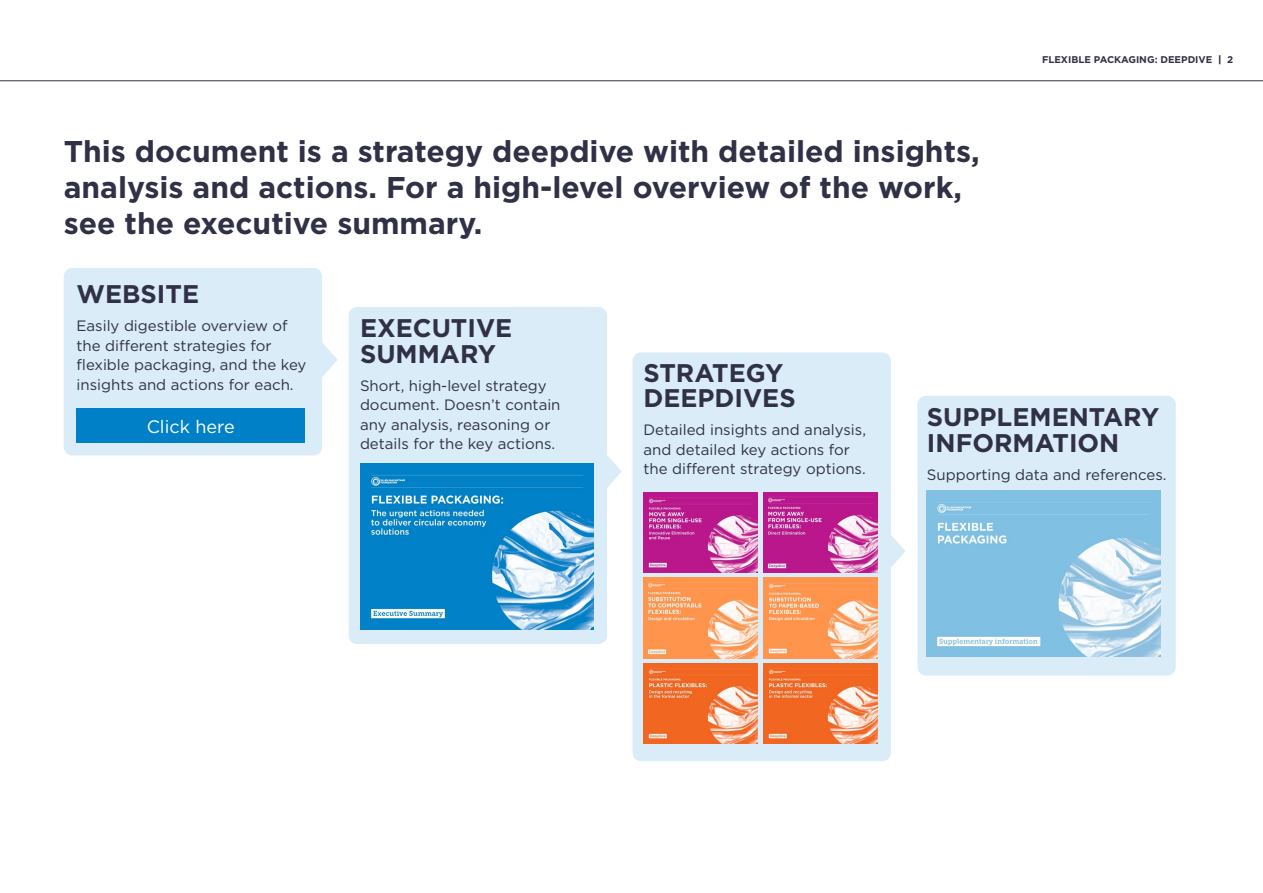
<style>
.page{position:relative;width:1263px;height:893px;background:#fff}
.page>*{position:absolute;margin:0;border:0;box-sizing:border-box;transform-origin:0 0}
.t1{font:700 30px/36px "Gotham";color:#303046}
.t2{font:700 25.5px/25.5px "Gotham";color:#303046}
.t3{font:18px "Gotham";color:#fff}
.t4{font:15px/19.5px "Gotham";color:#303046}
.t5{font:700 9.75px "Gotham";color:#303046}
.s1{font-weight:900}
</style>
<div class="page">
<hr style="left:0;top:80px;width:1263px;height:1px;background:#303046">
<svg style="left:891px;top:535px;width:14px;height:32px"></svg>
<svg style="left:607px;top:455px;width:15px;height:33px"></svg>
<div style="left:64px;top:268px;width:258px;height:187px;background:#d9ecf7;border-radius:9px"></div>
<div style="left:349px;top:307px;width:258px;height:337px;background:#d9ecf7;border-radius:9px"></div>
<div style="left:632px;top:352px;width:259px;height:409px;background:#d9ecf7;border-radius:9px"></div>
<div style="left:917px;top:396px;width:259px;height:279px;background:#d9ecf7;border-radius:9px"></div>
<div style="left:77px;top:408px;width:228px;height:35px;background:#0081c7"></div>
<img style="left:360px;top:464px;width:234px;height:165px">
<img style="left:763px;top:492px;width:114px;height:81px">
<img style="left:763px;top:578px;width:114px;height:80px">
<img style="left:763px;top:663px;width:114px;height:81px">
<img style="left:643px;top:492px;width:115px;height:81px">
<img style="left:643px;top:578px;width:115px;height:80px">
<img style="left:643px;top:663px;width:115px;height:81px">
<img style="left:927px;top:491px;width:234px;height:165px">
<svg style="left:322px;top:342px;width:16px;height:35px"></svg>
<h1 class="t1" style="left:64px;top:133px;width:917px">This document is a strategy deepdive with detailed insights, analysis and actions. For a high-level overview of the work, see the executive summary.</h1>
<p class="t5" style="left:1042px;top:53px;width:193px">FLEXIBLE PACKAGING: DEEPDIVE <span class="s1">|</span> 2</p>
<h2 class="t2" style="left:77px;top:281px;width:124px">WEBSITE</h2>
<p class="t4" style="left:77px;top:316px;width:231px">Easily digestible overview of the different strategies for flexible packaging, and the key insights and actions for each.</p>
<p class="t3" style="left:147px;top:415px;width:89px">Click here</p>
<h2 class="t2" style="left:360px;top:315px;width:154px">EXECUTIVE<br>SUMMARY</h2>
<p class="t4" style="left:360px;top:375px;width:202px">Short, high-level strategy document. Doesn’t contain any analysis, reasoning or details for the key actions.</p>
<h2 class="t2" style="left:643px;top:360px;width:154px">STRATEGY<br>DEEPDIVES</h2>
<p class="t4" style="left:643px;top:420px;width:224px">Detailed insights and analysis, and detailed key actions for the different strategy options.</p>
<h2 class="t2" style="left:927px;top:404px;width:234px">SUPPLEMENTARY<br>INFORMATION</h2>
<p class="t4" style="left:927px;top:464px;width:241px">Supporting data and references.</p>
</div>
